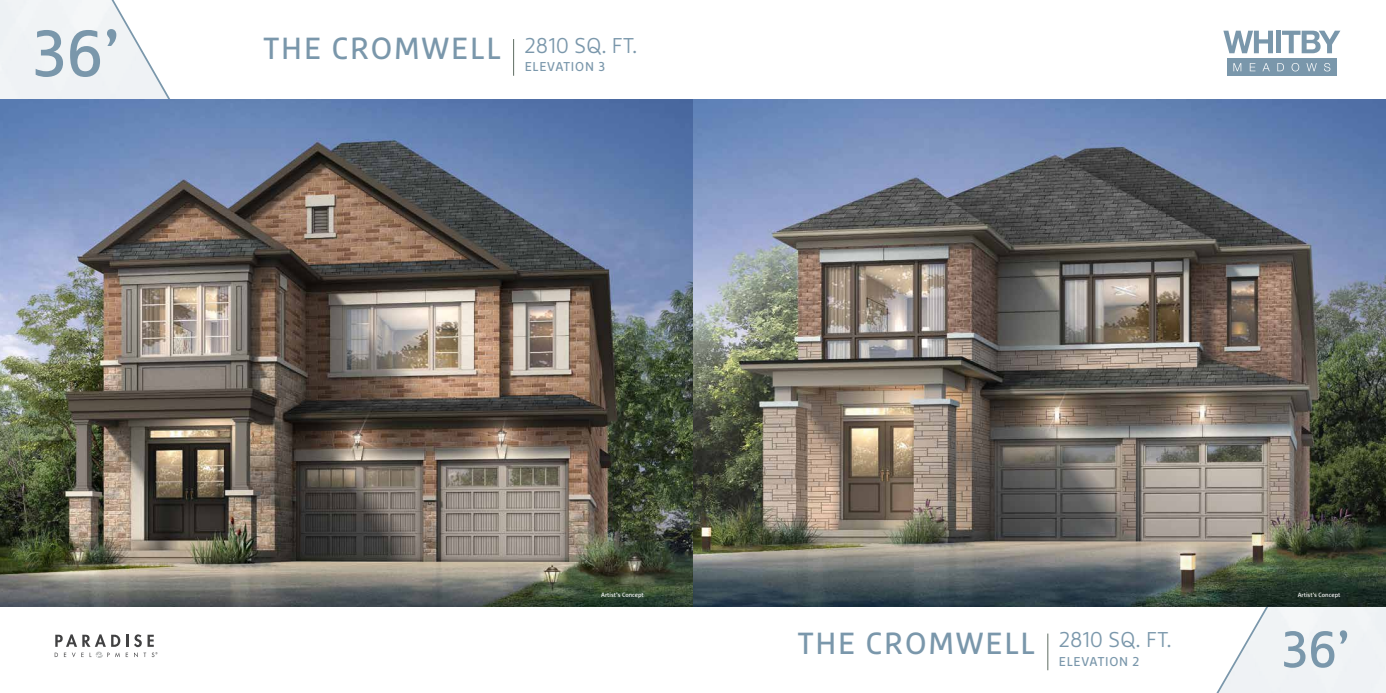
<style>
.page{position:relative;width:1386px;height:693px;background:#fff}
.page>*{position:absolute;margin:0;border:0;box-sizing:border-box;transform-origin:0 0}
.t1{font:65.19px "Marselis OT";color:#7a97ab}
.t2{font:50.93px "Marselis OT";color:#7a97ab}
.t3{font:30.54px "Marselis OT";letter-spacing:.06em;color:#7a97ab}
.t4{font:300 21.44px "Marselis OT";color:#7a97ab}
.t5{font:12.86px "Marselis OT";letter-spacing:.06em;color:#7a97ab}
.t6{font:6.12px "Marselis OT";color:#fff}
</style>
<div class="page">
<svg style="left:1216px;top:607px;width:64px;height:86px"></svg>
<img style="left:0;top:99px;width:1386px;height:508px">
<div style="left:1227px;top:59px;width:110px;height:17px;background:#7a97ab"></div>
<svg style="left:1233px;top:63px;width:8px;height:8px"></svg>
<svg style="left:1250px;top:63px;width:5px;height:8px"></svg>
<svg style="left:1262px;top:63px;width:8px;height:8px"></svg>
<svg style="left:1277px;top:63px;width:7px;height:8px"></svg>
<svg style="left:1292px;top:63px;width:7px;height:8px"></svg>
<svg style="left:1306px;top:63px;width:11px;height:8px"></svg>
<svg style="left:1324px;top:63px;width:6px;height:8px"></svg>
<svg style="left:1223px;top:31px;width:50px;height:22px"></svg>
<div style="left:1276px;top:31px;width:5px;height:22px;background:#7a97ab"></div>
<svg style="left:1282px;top:31px;width:58px;height:22px"></svg>
<hr style="left:513px;top:39px;width:1px;height:37px;background:#5e6c61">
<hr style="left:1047px;top:634px;width:1px;height:36px;background:#5e6c61">
<svg style="left:106px;top:0;width:81px;height:129px"></svg>
<svg style="left:126px;top:635px;width:2px;height:12px"></svg>
<svg style="left:55px;top:634px;width:65px;height:24px"></svg>
<svg style="left:134px;top:634px;width:23px;height:23px"></svg>
<h1 class="t1" style="left:32px;top:14px;width:89px">36’</h1>
<h3 class="t3" style="left:264px;top:30px;width:239px">THE CROMWELL</h3>
<h3 class="t4" style="left:525px;top:33px;width:114px">2810 SQ. FT.</h3>
<h3 class="t5" style="left:525px;top:59px;width:82px">ELEVATION 3</h3>
<p class="t6" style="left:601px;top:591px;width:44px">Artist’s Concept</p>
<h3 class="t3" style="left:798px;top:625px;width:239px">THE CROMWELL</h3>
<h3 class="t4" style="left:1059px;top:627px;width:114px">2810 SQ. FT.</h3>
<h3 class="t5" style="left:1059px;top:653px;width:82px">ELEVATION 2</h3>
<p class="t6" style="left:1298px;top:591px;width:44px">Artist’s Concept</p>
<h2 class="t2" style="left:1282px;top:618px;width:70px">36’</h2>
</div>
